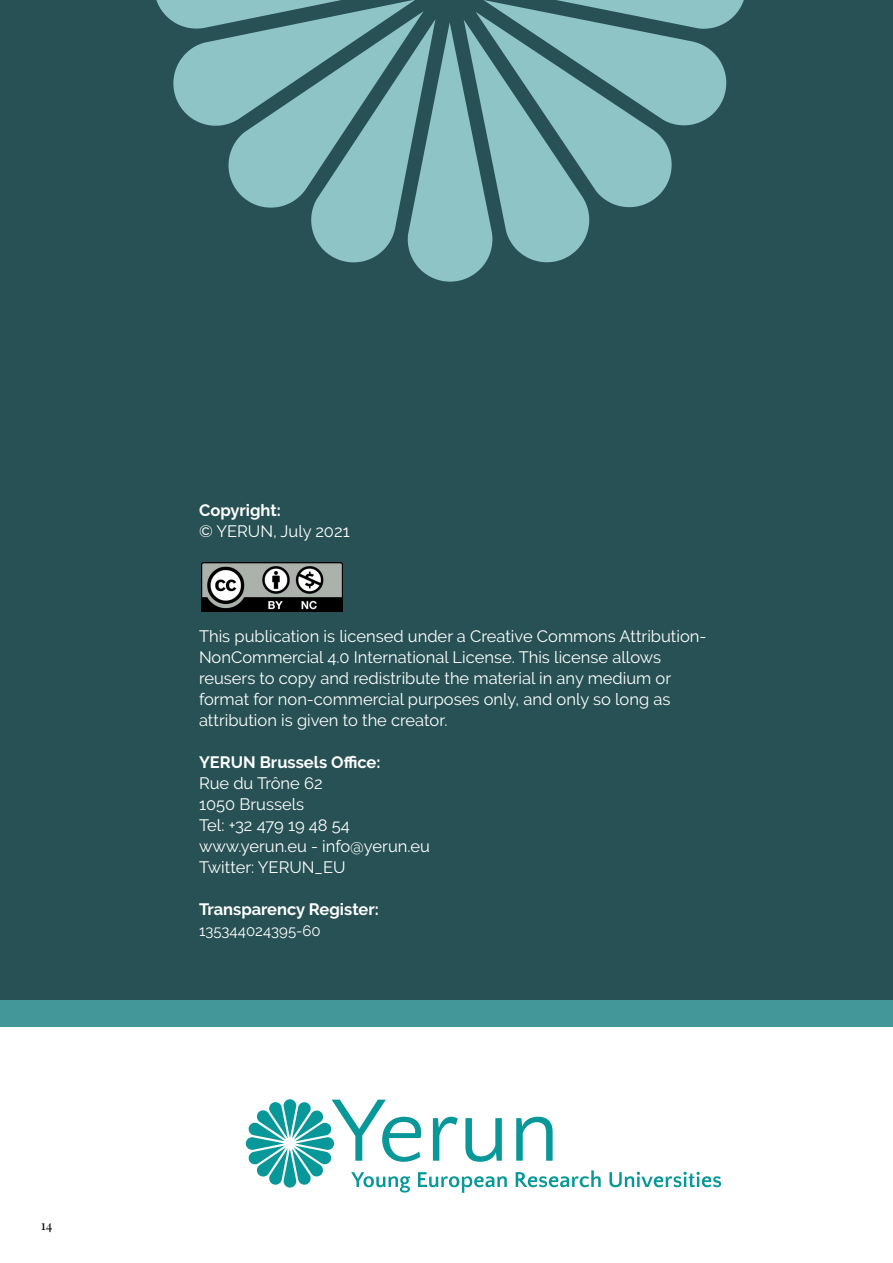
<style>
.page{position:relative;width:893px;height:1263px;background:#fff}
.page>*{position:absolute;margin:0;border:0;box-sizing:border-box;transform-origin:0 0}
.t1{font:16.5px/21px "Raleway";color:#fff}
.t2{font:700 16.5px "Raleway";color:#fff}
.t3{font:15px "Raleway";color:#fff}
.t4{font:13.5px "Playfair Display";color:#000}
</style>
<div class="page">
<div style="left:0;top:0;width:893px;height:1013px;background:#275154"></div>
<div style="left:0;top:1000px;width:893px;height:26px;background:#439799"></div>
<svg style="left:156px;top:0;width:573px;height:282px;fill:#8ec4c6"></svg>
<svg style="left:729px;top:0;width:15px;height:21px"></svg>
<svg style="left:516px;top:1117px;width:37px;height:44px"></svg>
<svg style="left:246px;top:1099px;width:261px;height:94px"></svg>
<svg style="left:516px;top:1170px;width:85px;height:17px"></svg>
<svg style="left:609px;top:1172px;width:112px;height:15px"></svg>
<img style="left:201px;top:562px;width:141px;height:50px">
<p class="t4" style="left:41px;top:1214px;width:13px">14</p>
<p class="t2" style="left:199px;top:501px;width:83px">Copyright:</p>
<p class="t1" style="left:199px;top:521px;width:152px">© YERUN, July 2021</p>
<p class="t1" style="left:199px;top:626px;width:509px">This publication is licensed under a Creative Commons Attribution-NonCommercial 4.0 International License. This license allows reusers to copy and redistribute the material in any medium or format for non-commercial purposes only, and only so long as attribution is given to the creator.</p>
<p class="t2" style="left:199px;top:753px;width:183px">YERUN Brussels Office:</p>
<p class="t1" style="left:199px;top:773px;width:232px">Rue du Trône 62<br>1050 Brussels<br>Tel: +32 479 19 48 54 www.yerun.eu - info@yerun.eu<br>Twitter: YERUN_EU</p>
<p class="t2" style="left:199px;top:900px;width:181px">Transparency Register:</p>
<p class="t3" style="left:199px;top:922px;width:123px">135344024395-60</p>
</div>
